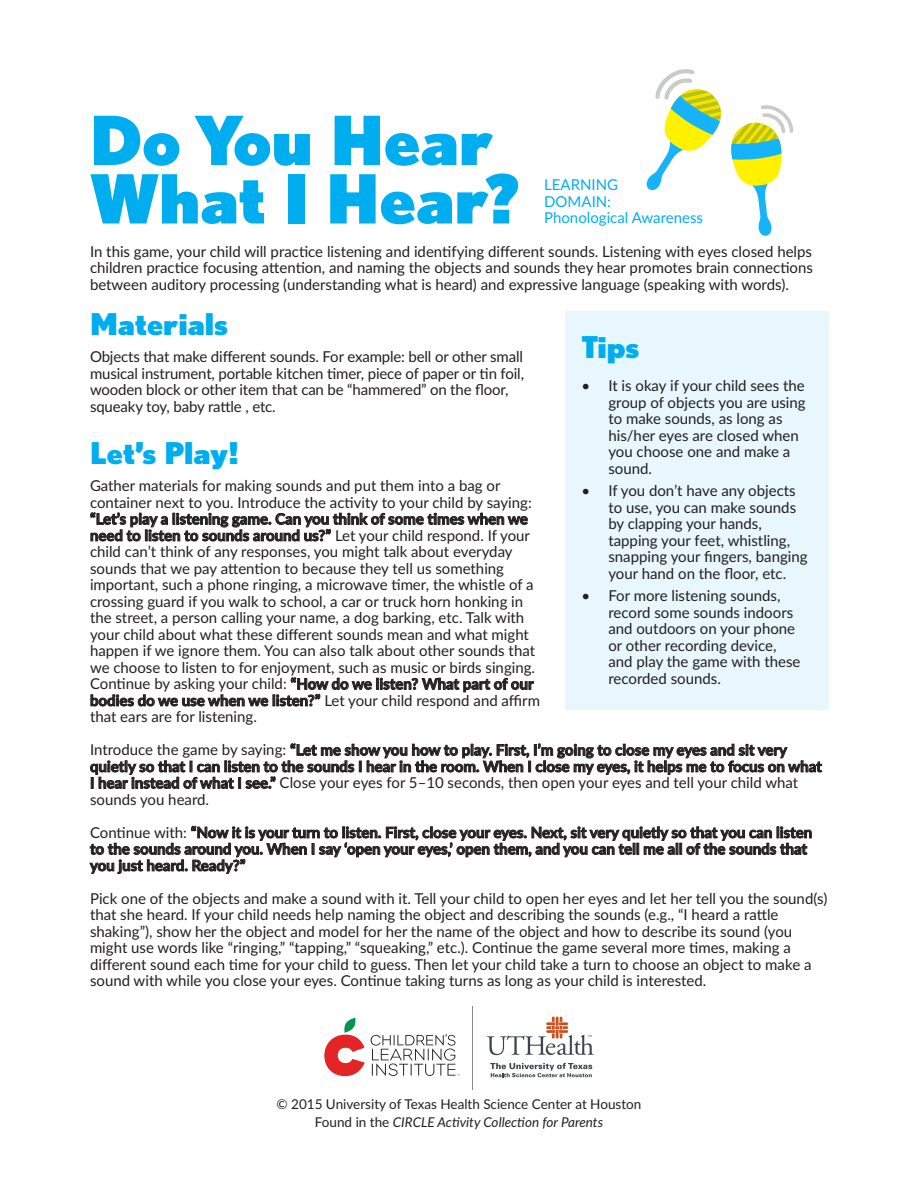
<style>
.page{position:relative;width:918px;height:1188px;background:#fff}
.page>*{position:absolute;margin:0;border:0;box-sizing:border-box;transform-origin:0 0}
.t1{font:900 67.5px/58.5px "Nobel";color:#00aeef}
.A-head{font:900 30px "Nobel";color:#00aeef}
.t2{font:15px/16.5px "Lato";color:#231f20}
.t3{font:700 15px/16.5px "Lato";color:#231f20}
.t4{font:15px "Lato";color:#00aeef}
.t5{font:13.5px "Lato";color:#231f20}
.t6{font:italic 13.5px "Lato";color:#231f20}
.s1{font-weight:700}
.s2{font-weight:400}
.s3{font-style:normal}
</style>
<div class="page">
<svg style="left:90px;top:512px;width:438px;height:30px"></svg>
<svg style="left:90px;top:677px;width:444px;height:30px"></svg>
<svg style="left:90px;top:743px;width:732px;height:46px"></svg>
<svg style="left:89px;top:825px;width:723px;height:50px"></svg>
<svg style="left:324px;top:1018px;width:41px;height:58px"></svg>
<svg style="left:371px;top:1034px;width:89px;height:42px"></svg>
<hr style="left:472px;top:1006px;width:1px;height:84px;background:#86888b">
<svg style="left:487px;top:1017px;width:107px;height:38px"></svg>
<svg style="left:490px;top:1063px;width:102px;height:14px"></svg>
<div style="left:565px;top:311px;width:264px;height:399px;background:#e8f6fd"></div>
<svg style="left:647px;top:69px;width:74px;height:121px"></svg>
<svg style="left:731px;top:105px;width:62px;height:131px"></svg>
<p class="t1" style="left:90px;top:110px;width:431px">Do You Hear<br>What I Hear?</p>
<p class="t4" style="left:544px;top:174px;width:75px">LEARNING</p>
<p class="t4" style="left:544px;top:191px;width:68px">DOMAIN:</p>
<p class="t4" style="left:544px;top:207px;width:160px">Phonological Awareness</p>
<p class="t2" style="left:90px;top:243px;width:724px;text-align:justify">In this game, your child will practice listening and identifying different sounds. Listening with eyes closed helps children practice focusing attention, and naming the objects and sounds they hear promotes brain connections between auditory processing (understanding what is heard) and expressive language (speaking with words).</p>
<p class="A-head" style="left:90px;top:306px;width:140px">Materials</p>
<p class="t2" style="left:90px;top:348px;width:436px">Objects that make different sounds. For example: bell or other small musical instrument, portable kitchen timer, piece of paper or tin foil, wooden block or other item that can be “hammered” on the floor, squeaky toy, baby rattle , etc.</p>
<p class="A-head" style="left:90px;top:435px;width:151px">Let’s Play!</p>
<p class="t2" style="left:90px;top:477px;width:447px">Gather materials for making sounds and put them into a bag or container next to you. Introduce the activity to your child by saying: <span class="s1">“Let’s play a listening game. Can you think of some times when we need to listen to sounds around us?”</span> Let your child respond. If your child can’t think of any responses, you might talk about everyday sounds that we pay attention to because they tell us something important, such a phone ringing, a microwave timer, the whistle of a crossing guard if you walk to school, a car or truck horn honking in the street, a person calling your name, a dog barking, etc. Talk with your child about what these different sounds mean and what might happen if we ignore them. You can also talk about other sounds that we choose to listen to for enjoyment, such as music or birds singing.</p>
<p class="t2" style="left:90px;top:675px;width:452px">Continue by asking your child: <span class="s1">“How do we listen? What part of our bodies do we use when we listen?”</span> Let your child respond and affirm that ears are for listening.</p>
<p class="t3" style="left:90px;top:741px;width:733px"><span class="s2">Introduce the game by saying:</span> “Let me show you how to play. First, I’m going to close my eyes and sit very quietly so that I can listen to the sounds I hear in the room. When I close my eyes, it helps me to focus on what I hear instead of what I see.” <span class="s2">Close your eyes for 5–10 seconds, then open your eyes and tell your child what sounds you heard.</span></p>
<p class="t3" style="left:90px;top:824px;width:724px"><span class="s2">Continue with:</span> “Now it is your turn to listen. First, close your eyes. Next, sit very quietly so that you can listen to the sounds around you. When I say ‘open your eyes,’ open them, and you can tell me all of the sounds that you just heard. Ready?”</p>
<p class="t2" style="left:90px;top:890px;width:739px">Pick one of the objects and make a sound with it. Tell your child to open her eyes and let her tell you the sound(s) that she heard. If your child needs help naming the object and describing the sounds (e.g., “I heard a rattle shaking”), show her the object and model for her the name of the object and how to describe its sound (you might use words like “ringing,” “tapping,” “squeaking,” etc.). Continue the game several more times, making a different sound each time for your child to guess. Then let your child take a turn to choose an object to make a sound with while you close your eyes. Continue taking turns as long as your child is interested.</p>
<p class="A-head" style="left:581px;top:329px;width:59px">Tips</p>
<p class="t2" style="left:608px;top:377px;width:199px;text-indent:-27px">• It is okay if your child sees the group of objects you are using to make sounds, as long as his/her eyes are closed when you choose one and make a sound.</p>
<p class="t2" style="left:608px;top:482px;width:201px;text-indent:-27px">• If you don’t have any objects to use, you can make sounds by clapping your hands, tapping your feet, whistling, snapping your fingers, banging your hand on the floor, etc.</p>
<p class="t2" style="left:608px;top:587px;width:194px;text-indent:-27px">• For more listening sounds, record some sounds indoors and outdoors on your phone or other recording device, and play the game with these recorded sounds.</p>
<p class="t5" style="left:277px;top:1094px;width:366px">© 2015 University of Texas Health Science Center at Houston</p>
<p class="t6" style="left:315px;top:1112px;width:290px"><span class="s3">Found in the</span> CIRCLE Activity Collection for Parents</p>
</div>
